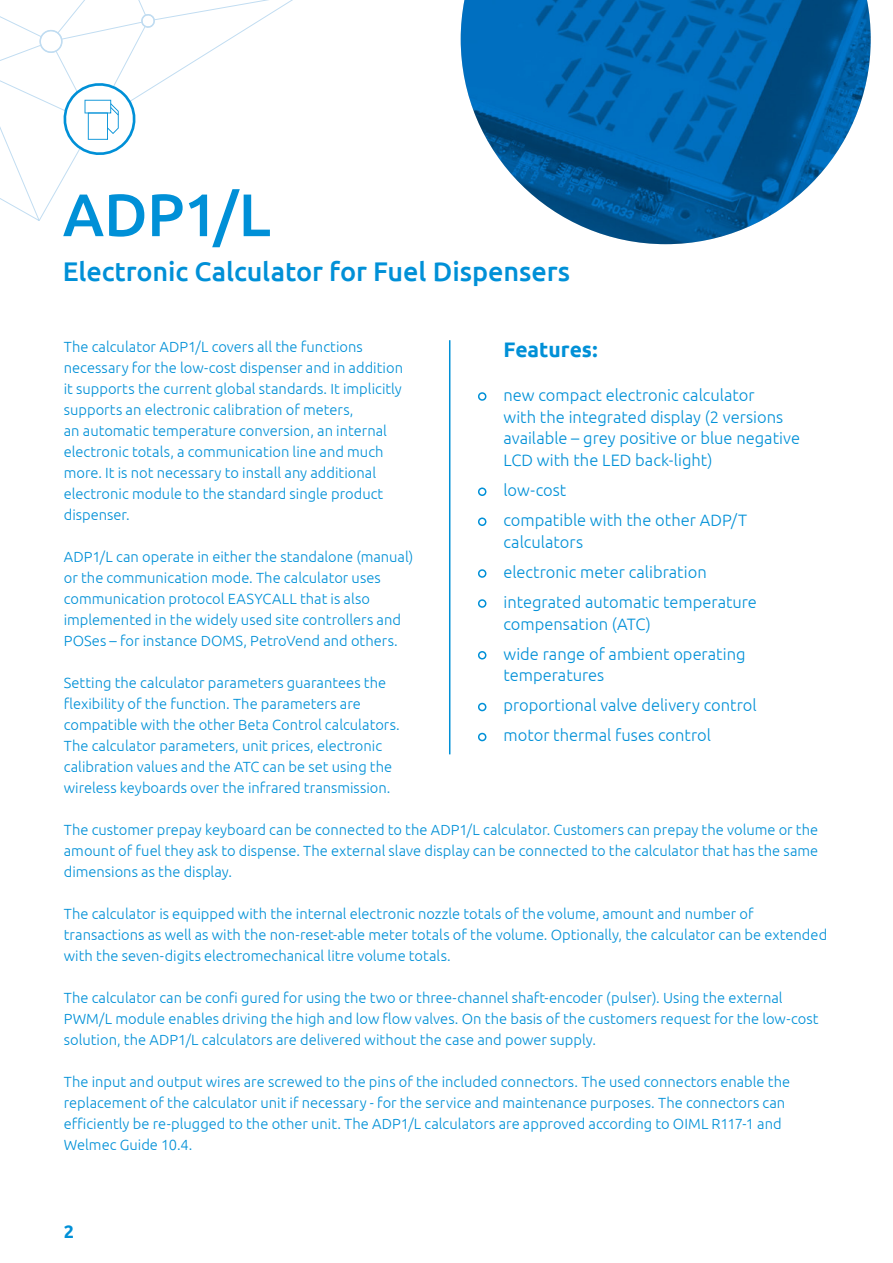
<style>
.page{position:relative;width:893px;height:1263px;background:#fff}
.page>*{position:absolute;margin:0;border:0;box-sizing:border-box;transform-origin:0 0}
.t1{font:500 60px "Ubuntu";color:#0090d7}
.t2{font:500 27px "Ubuntu";letter-spacing:-.005em;color:#0090d7}
.t3{font:700 21px "Ubuntu";color:#0090d7}
.t4{font:700 18px "Ubuntu";color:#0090d7}
.t5{font:300 16.5px/30px "Ubuntu";color:#0090d7}
.t6{font:300 14.7px/21px "Ubuntu";color:#0090d7}
</style>
<div class="page">
<img style="left:461px;top:0;width:410px;height:244px">
<div style="left:478px;top:392px;width:8px;height:9px;border:2px solid #0090d7;border-radius:50%"></div>
<div style="left:478px;top:487px;width:8px;height:9px;border:2px solid #0090d7;border-radius:50%"></div>
<div style="left:478px;top:517px;width:8px;height:9px;border:2px solid #0090d7;border-radius:50%"></div>
<div style="left:478px;top:569px;width:8px;height:9px;border:2px solid #0090d7;border-radius:50%"></div>
<div style="left:478px;top:599px;width:8px;height:9px;border:2px solid #0090d7;border-radius:50%"></div>
<div style="left:478px;top:651px;width:8px;height:8px;border:2px solid #0090d7;border-radius:50%"></div>
<div style="left:478px;top:703px;width:8px;height:8px;border:2px solid #0090d7;border-radius:50%"></div>
<div style="left:478px;top:733px;width:8px;height:8px;border:2px solid #0090d7;border-radius:50%"></div>
<hr style="left:449px;top:340px;width:1px;height:414px;background:#0090d7">
<svg style="left:0;top:0;width:293px;height:221px"></svg>
<h1 class="t1" style="left:63px;top:177px;width:209px">ADP1/L</h1>
<h2 class="t2" style="left:63px;top:254px;width:509px">Electronic Calculator for Fuel Dispensers</h2>
<p class="t6" style="left:64px;top:335px;width:341px">The calculator ADP1/L covers all the functions necessary for the low-cost dispenser and in addition it supports the current global standards. It implicitly supports an electronic calibration of meters,<br>an automatic temperature conversion, an internal electronic totals, a communication line and much more. It is not necessary to install any additional electronic module to the standard single product dispenser.</p>
<p class="t6" style="left:64px;top:546px;width:351px">ADP1/L can operate in either the standalone (manual) or the communication mode. The calculator uses communication protocol EASYCALL that is also implemented in the widely used site controllers and POSes – for instance DOMS, PetroVend and others.</p>
<p class="t6" style="left:64px;top:672px;width:338px">Setting the calculator parameters guarantees the flexibility of the function. The parameters are compatible with the other Beta Control calculators.<br>The calculator parameters, unit prices, electronic calibration values and the ATC can be set using the wireless keyboards over the infrared transmission.</p>
<p class="t6" style="left:64px;top:819px;width:756px;text-align:justify">The customer prepay keyboard can be connected to the ADP1/L calculator. Customers can prepay the volume or the amount of fuel they ask to dispense. The external slave display can be connected to the calculator that has the same dimensions as the display.</p>
<p class="t6" style="left:64px;top:903px;width:765px">The calculator is equipped with the internal electronic nozzle totals of the volume, amount and number of transactions as well as with the non-reset-able meter totals of the volume. Optionally, the calculator can be extended with the seven-digits electromechanical litre volume totals.</p>
<p class="t6" style="left:64px;top:987px;width:756px">The calculator can be confi gured for using the two or three-channel shaft-encoder (pulser). Using the external<br>PWM/L module enables driving the high and low flow valves. On the basis of the customers request for the low-cost solution, the ADP1/L calculators are delivered without the case and power supply.</p>
<p class="t6" style="left:64px;top:1071px;width:728px">The input and output wires are screwed to the pins of the included connectors. The used connectors enable the replacement of the calculator unit if necessary - for the service and maintenance purposes. The connectors can efficiently be re-plugged to the other unit. The ADP1/L calculators are approved according to OIML R117-1 and Welmec Guide 10.4.</p>
<h3 class="t3" style="left:503px;top:336px;width:96px">Features:</h3>
<p class="t5" style="left:503px;top:384px;width:298px;line-height:21.8px">new compact electronic calculator<br>with the integrated display (2 versions available – grey positive or blue negative LCD with the LED back-light)</p>
<p class="t5" style="left:503px;top:475px;width:245px">low-cost<br>compatible with the other ADP/T</p>
<p class="t5" style="left:503px;top:526px;width:255px">calculators<br>electronic meter calibration integrated automatic temperature</p>
<p class="t5" style="left:503px;top:608px;width:244px">compensation (ATC)<br>wide range of ambient operating</p>
<p class="t5" style="left:503px;top:660px;width:255px">temperatures<br>proportional valve delivery control motor thermal fuses control</p>
<p class="t4" style="left:64px;top:1221px;width:12px">2</p>
</div>
